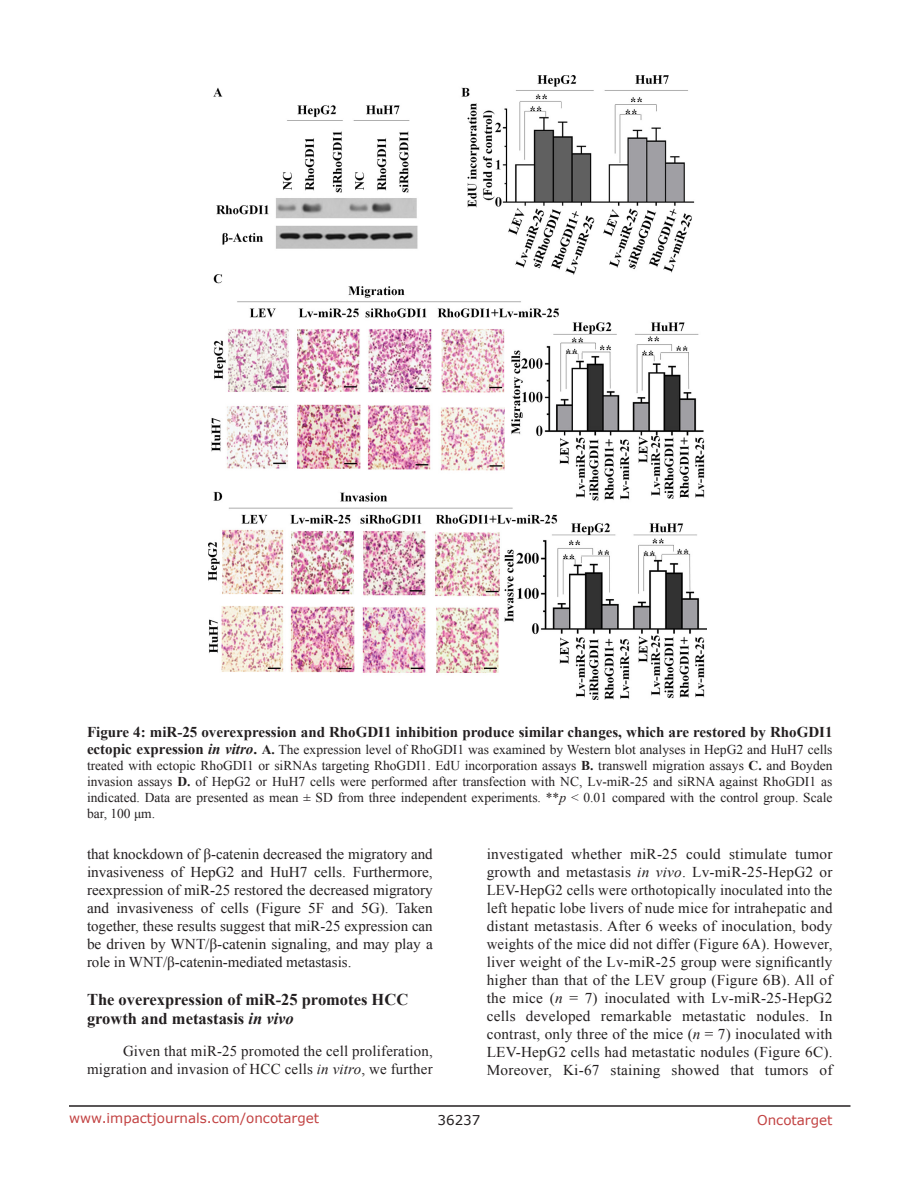
<style>
.page{position:relative;width:918px;height:1188px;background:#fff}
.page>*{position:absolute;margin:0;border:0;box-sizing:border-box;transform-origin:0 0}
.SubHeading{font:700 16.5px/19.8px "Times New Roman";color:#231f20}
.BodyText{font:15px/18px "Times New Roman";letter-spacing:.015em;color:#231f20;text-align:justify}
.FigureText{font:700 15px "Times New Roman";color:#231f20}
.FigureText-2{font:13.5px/16.2px "Times New Roman";color:#231f20;text-align:justify}
.t1{font:13.5px "Verdana";color:#c24141}
.t2{font:13.5px "Verdana";color:#231f20}
.s1{font-weight:700;font-size:15px}
.s2{font-weight:700;font-style:italic;font-size:15px}
.s3{font-weight:700}
.s4{font-style:italic}
</style>
<div class="page">
<hr style="left:69px;top:1105px;width:781px;height:2px;background:#231f20">
<img style="left:208px;top:76px;width:499px;height:623px">
<p class="FigureText" style="left:87px;top:722px;width:747px">Figure 4: miR-25 overexpression and RhoGDI1 inhibition produce similar changes, which are restored by RhoGDI1</p>
<p class="FigureText-2" style="left:87px;top:741px;width:747px"><span class="s1">ectopic expression</span> <span class="s2">in vitro</span><span class="s1">.</span> <span class="s3">A.</span> The expression level of RhoGDI1 was examined by Western blot analyses in HepG2 and HuH7 cells treated with ectopic RhoGDI1 or siRNAs targeting RhoGDI1. EdU incorporation assays <span class="s3">B.</span> transwell migration assays <span class="s3">C.</span> and Boyden invasion assays <span class="s3">D.</span> of HepG2 or HuH7 cells were performed after transfection with NC, Lv-miR-25 and siRNA against RhoGDI1 as indicated. Data are presented as mean ± SD from three independent experiments. **<span class="s4">p</span> &lt; 0.01 compared with the control group. Scale bar, 100 μm.</p>
<p class="BodyText" style="left:87px;top:845px;width:347px">that knockdown of β-catenin decreased the migratory and invasiveness of HepG2 and HuH7 cells. Furthermore, reexpression of miR-25 restored the decreased migratory and invasiveness of cells (Figure 5F and 5G). Taken together, these results suggest that miR-25 expression can be driven by WNT/β-catenin signaling, and may play a role in WNT/β-catenin-mediated metastasis.</p>
<p class="SubHeading" style="left:87px;top:989px;width:323px">The overexpression of miR-25 promotes HCC growth and metastasis <span class="s4">in vivo</span></p>
<p class="BodyText" style="left:87px;top:1042px;width:347px;text-align:right">Given that miR-25 promoted the cell proliferation, migration and invasion of HCC cells <span class="s4">in vitro</span>, we further</p>
<p class="BodyText" style="left:487px;top:845px;width:347px">investigated whether miR-25 could stimulate tumor growth and metastasis <span class="s4">in vivo</span>. Lv-miR-25-HepG2 or LEV-HepG2 cells were orthotopically inoculated into the left hepatic lobe livers of nude mice for intrahepatic and distant metastasis. After 6 weeks of inoculation, body weights of the mice did not differ (Figure 6A). However, liver weight of the Lv-miR-25 group were significantly higher than that of the LEV group (Figure 6B). All of the mice (<span class="s4">n</span> = 7) inoculated with Lv-miR-25-HepG2 cells developed remarkable metastatic nodules. In contrast, only three of the mice (<span class="s4">n</span> = 7) inoculated with LEV-HepG2 cells had metastatic nodules (Figure 6C).<br>Moreover, Ki-67 staining showed that tumors of</p>
<p class="t1" style="left:69px;top:1109px;width:252px">www.impactjournals.com/oncotarget</p>
<p class="t2" style="left:438px;top:1111px;width:44px">36237</p>
<p class="t1" style="left:757px;top:1111px;width:77px">Oncotarget</p>
</div>
